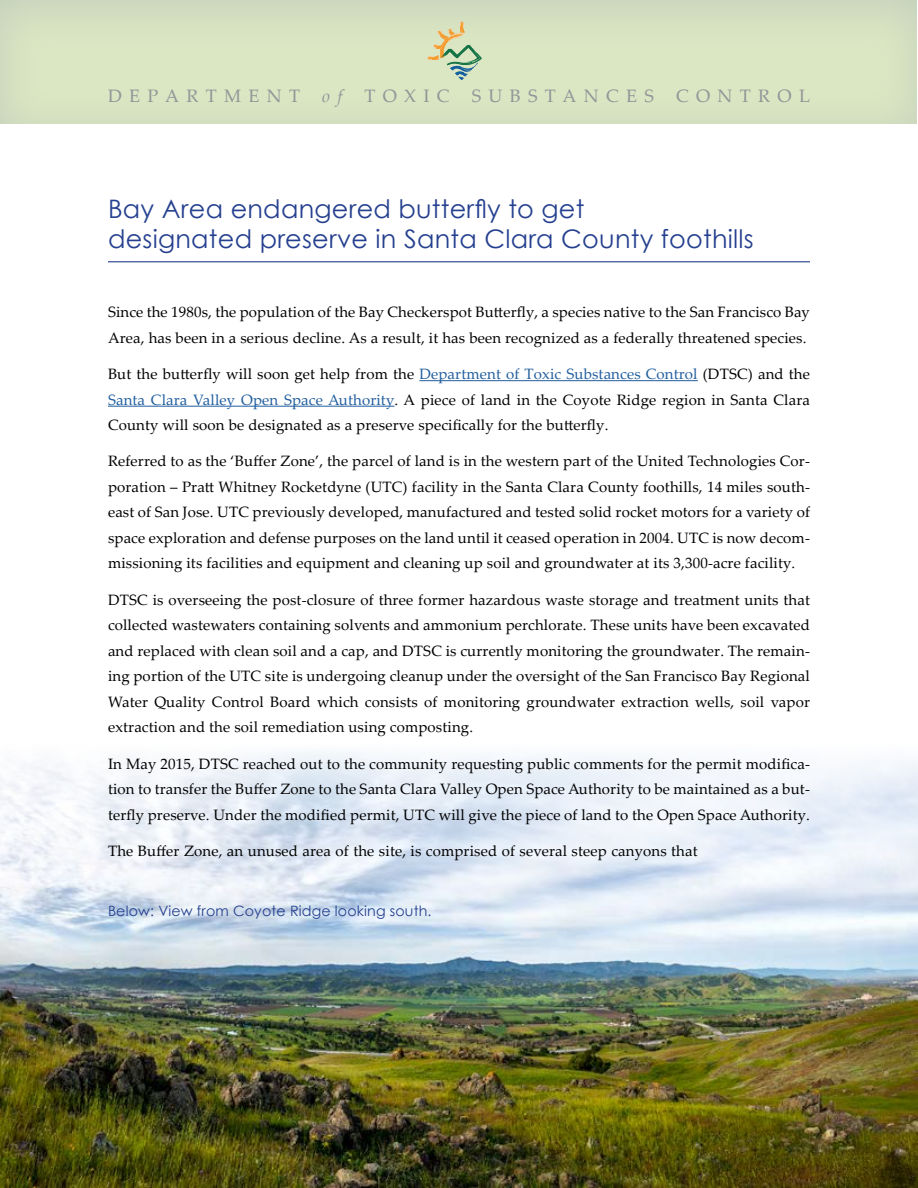
<style>
.page{position:relative;width:918px;height:1188px;background:#fff}
.page>*{position:absolute;margin:0;border:0;box-sizing:border-box;transform-origin:0 0}
.Head_Century{font:25.5px/30px "Century Gothic";letter-spacing:.01em;color:#25408f}
.t1{font:18px "Palatino Linotype";color:#939598}
.Body{font:15px/25.5px "Palatino Linotype";letter-spacing:.01em;color:#000;text-align:justify}
.photo_caption{font:14.25px "Century Gothic";letter-spacing:.01em;color:#25408f}
.s1{font-style:italic}
.s2{color:#215e9e}
</style>
<div class="page">
<div style="left:0;top:0;width:918px;height:125px;background:#d9e4c2"></div>
<svg style="left:427px;top:21px;width:54px;height:59px"></svg>
<img style="left:0;top:752px;width:918px;height:436px">
<hr style="left:108px;top:261px;width:702px;height:1px;background:#25408f">
<hr style="left:419px;top:380px;width:279px;height:1px;background:#215e9e">
<hr style="left:108px;top:406px;width:287px;height:1px;background:#215e9e">
<p class="t1" style="left:108px;top:83px;width:704px">D E P A R T M E N T <span class="s1">o f</span> T O X I C S U B S T A N C E S C O N T R O L</p>
<p class="Head_Century" style="left:108px;top:193px;width:647px">Bay Area endangered butterfly to get<br>designated preserve in Santa Clara County foothills</p>
<p class="Body" style="left:108px;top:299px;width:704px">Since the 1980s, the population of the Bay Checkerspot Butterfly, a species native to the San Francisco Bay<br>Area, has been in a serious decline. As a result, it has been recognized as a federally threatened species.</p>
<p class="Body" style="left:108px;top:361px;width:704px">But the butterfly will soon get help from the <span class="s2">Department of Toxic Substances Control</span> (DTSC) and the <span class="s2">Santa Clara Valley Open Space Authority</span>. A piece of land in the Coyote Ridge region in Santa Clara County will soon be designated as a preserve specifically for the butterfly.</p>
<p class="Body" style="left:108px;top:448px;width:704px">Referred to as the ‘Buffer Zone’, the parcel of land is in the western part of the United Technologies Cor&shy;poration – Pratt Whitney Rocketdyne (UTC) facility in the Santa Clara County foothills, 14 miles south&shy;east of San Jose. UTC previously developed, manufactured and tested solid rocket motors for a variety of space exploration and defense purposes on the land until it ceased operation in 2004. UTC is now decom&shy;missioning its facilities and equipment and cleaning up soil and groundwater at its 3,300-acre facility.</p>
<p class="Body" style="left:108px;top:586px;width:704px">DTSC is overseeing the post-closure of three former hazardous waste storage and treatment units that collected wastewaters containing solvents and ammonium perchlorate. These units have been excavated and replaced with clean soil and a cap, and DTSC is currently monitoring the groundwater. The remain&shy;ing portion of the UTC site is undergoing cleanup under the oversight of the San Francisco Bay Regional Water Quality Control Board which consists of monitoring groundwater extraction wells, soil vapor extraction and the soil remediation using composting.</p>
<p class="Body" style="left:108px;top:750px;width:703px">In May 2015, DTSC reached out to the community requesting public comments for the permit modifica&shy;tion to transfer the Buffer Zone to the Santa Clara Valley Open Space Authority to be maintained as a but&shy;terfly preserve. Under the modified permit, UTC will give the piece of land to the Open Space Authority.</p>
<p class="Body" style="left:108px;top:837px;width:591px">The Buffer Zone, an unused area of the site, is comprised of several steep canyons that</p>
<p class="photo_caption" style="left:108px;top:901px;width:325px">Below: View from Coyote Ridge looking south.</p>
</div>
